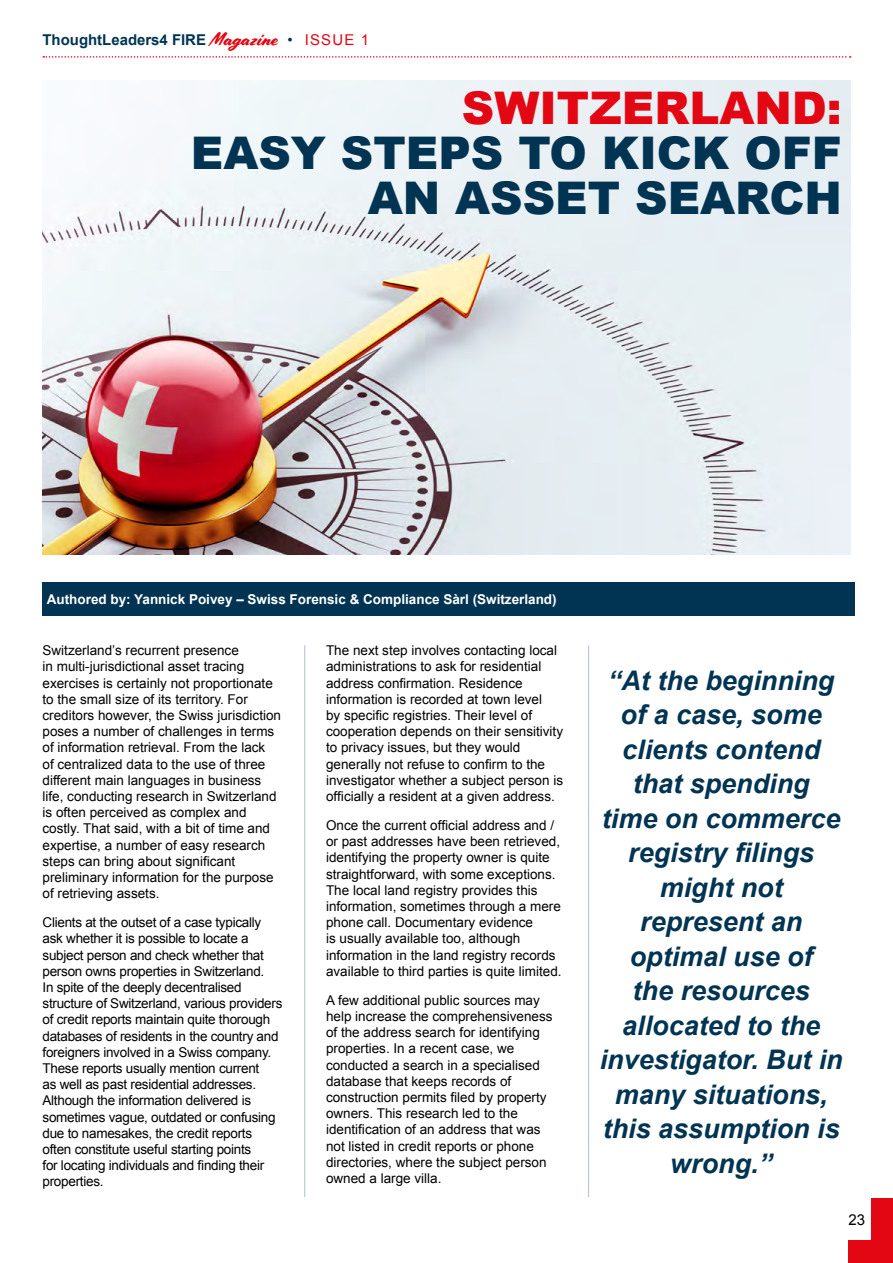
<style>
.page{position:relative;width:893px;height:1263px;background:#fff}
.page>*{position:absolute;margin:0;border:0;box-sizing:border-box;transform-origin:0 0}
.t1{font:900 45px/45px "Arial";color:#003452;text-align:right}
.t2{font:900 45px "Arial";color:#e30613}
.t3{font:italic 700 27px/34.5px "Arial";color:#003452;text-align:center}
.t4{font:700 15px "Arial";color:#003452}
.t5{font:15px "Arial";color:#000}
.t6{font:13.5px/16.2px "Arial";color:#000}
.t7{font:13.5px/16.2px "Arial";letter-spacing:-.02em;color:#000}
.t8{font:700 13.5px "Arial";color:#fff}
.s1{font-family:"Cortado";font-weight:400;font-size:18.6px;color:#e30613}
.s2{font-weight:400}
.s3{font-weight:400;color:#e30613}
</style>
<div class="page">
<svg style="left:43px;top:56px;width:808px;height:2px"></svg>
<div style="left:872px;top:1198px;width:21px;height:65px;background:#e30613"></div>
<div style="left:848px;top:1241px;width:45px;height:22px;background:#e30613"></div>
<img style="left:43px;top:81px;width:807px;height:473px">
<div style="left:43px;top:583px;width:812px;height:33px;background:#003452"></div>
<hr style="left:304px;top:645px;width:1px;height:552px;background:#b3bdcd">
<hr style="left:588px;top:645px;width:1px;height:552px;background:#b3bdcd">
<p class="t4" style="left:43px;top:29px;width:328px">ThoughtLeaders4 FIRE <span class="s1">Magazine</span> <span class="s2">•</span> <span class="s3">ISSUE 1</span></p>
<h1 class="t2" style="left:462px;top:75px;width:381px">SWITZERLAND:</h1>
<h1 class="t1" style="left:191px;top:129px;width:652px">EASY STEPS TO KICK OFF<br>AN ASSET SEARCH</h1>
<p class="t8" style="left:47px;top:590px;width:511px">Authored by: Yannick Poivey – Swiss Forensic &amp; Compliance Sàrl (Switzerland)</p>
<p class="t6" style="left:43px;top:642px;width:240px">Switzerland’s recurrent presence<br>in multi-jurisdictional asset tracing exercises is certainly not proportionate to the small size of its territory. For creditors however, the Swiss jurisdiction poses a number of challenges in terms of information retrieval. From the lack<br>of centralized data to the use of three different main languages in business life, conducting research in Switzerland is often perceived as complex and costly. That said, with a bit of time and expertise, a number of easy research steps can bring about significant preliminary information for the purpose of retrieving assets.</p>
<p class="t7" style="left:43px;top:914px;width:241px">Clients at the outset of a case typically ask whether it is possible to locate a subject person and check whether that person owns properties in Switzerland.<br>In spite of the deeply decentralised structure of Switzerland, various providers of credit reports maintain quite thorough databases of residents in the country and foreigners involved in a Swiss company.<br>These reports usually mention current<br>as well as past residential addresses.<br>Although the information delivered is sometimes vague, outdated or confusing due to namesakes, the credit reports often constitute useful starting points<br>for locating individuals and finding their properties.</p>
<p class="t6" style="left:326px;top:642px;width:239px">The next step involves contacting local administrations to ask for residential address confirmation. Residence information is recorded at town level<br>by specific registries. Their level of cooperation depends on their sensitivity to privacy issues, but they would generally not refuse to confirm to the investigator whether a subject person is officially a resident at a given address.</p>
<p class="t6" style="left:326px;top:817px;width:237px">Once the current official address and / or past addresses have been retrieved, identifying the property owner is quite straightforward, with some exceptions.<br>The local land registry provides this information, sometimes through a mere phone call. Documentary evidence<br>is usually available too, although information in the land registry records available to third parties is quite limited.</p>
<p class="t6" style="left:326px;top:992px;width:228px">A few additional public sources may help increase the comprehensiveness of the address search for identifying properties. In a recent case, we conducted a search in a specialised database that keeps records of construction permits filed by property owners. This research led to the identification of an address that was not listed in credit reports or phone directories, where the subject person owned a large villa.</p>
<h2 class="t3" style="left:600px;top:664px;width:245px">“At the beginning of a case, some clients contend that spending<br>time on commerce registry filings might not represent an optimal use of<br>the resources allocated to the investigator. But in many situations, this assumption is wrong.”</h2>
<p class="t5" style="left:848px;top:1210px;width:18px">23</p>
</div>
